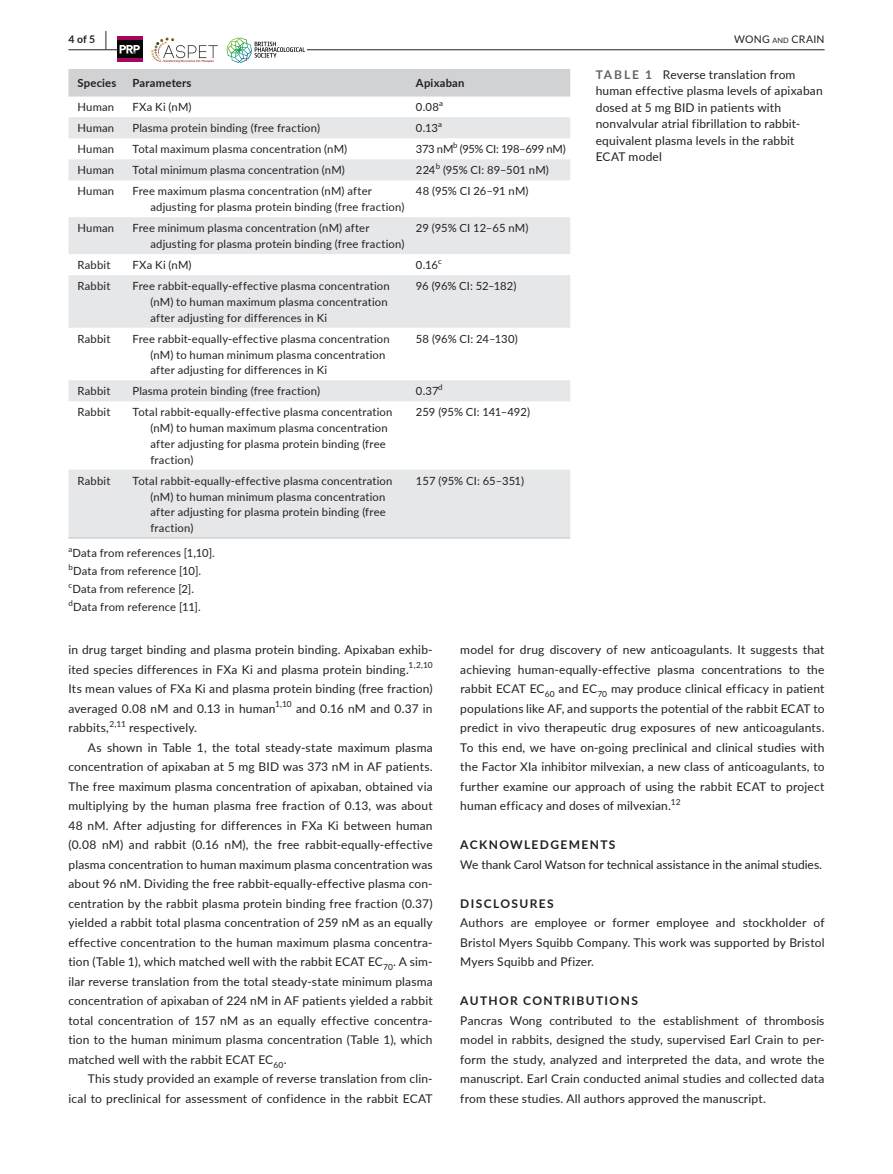
<style>
.page{position:relative;width:893px;height:1174px;background:#fff}
.page>*{position:absolute;margin:0;border:0;box-sizing:border-box;transform-origin:0 0}
.t1{font:12px/19.5px "Lato";letter-spacing:.015em;color:#231f20}
.t2{font:700 12px "Lato";letter-spacing:.115em;color:#231f20}
.t3{font:11.25px/15.8px "Lato";letter-spacing:.015em;color:#231f20}
.t4{font:11.25px "Lato";letter-spacing:-.01em;color:#231f20}
.t5{font:700 11.25px "Lato";letter-spacing:.02em;color:#231f20}
.t6{font:11.25px "Lato";letter-spacing:-.03em;color:#231f20}
.t7{font:10.5px "Lato";letter-spacing:.02em;color:#231f20}
.t8{font:700 10.5px "Lato";color:#231f20}
.t9{font:8.4px "Lato";color:#231f20}
.t10{font:7.8px "Lato";color:#231f20}
.s1{font-size:19.5px}
.s2{font-size:7.35px}
.s3{font-weight:700;color:#636366}
</style>
<div class="page">
<hr style="left:68px;top:49px;width:756px;height:1px;background:#231f20">
<div style="left:117px;top:36px;width:189px;height:27px;background:#fff"></div>
<div style="left:117px;top:37px;width:25px;height:25px;background:#070606"></div>
<hr style="left:117px;top:37px;width:25px;height:3px;background:#a60660">
<hr style="left:117px;top:59px;width:25px;height:3px;background:#a60660">
<svg style="left:120px;top:45px;width:20px;height:9px"></svg>
<svg style="left:151px;top:37px;width:67px;height:25px"></svg>
<svg style="left:227px;top:37px;width:78px;height:26px"></svg>
<div style="left:68px;top:69px;width:502px;height:28px;background:#d1d2d4"></div>
<svg style="left:68px;top:117px;width:502px;height:420px;fill:#e6e7e9"></svg>
<hr style="left:68px;top:537px;width:60px;height:2px;background:#d1d2d4">
<hr style="left:128px;top:537px;width:283px;height:2px;background:#d1d2d4">
<hr style="left:411px;top:537px;width:159px;height:2px;background:#d1d2d4">
<p class="t8" style="left:68px;top:31px;width:40px">4 of 5 <span class="s1">|</span></p>
<p class="t7" style="left:734px;top:31px;width:92px">WONG <span class="s2">an d</span> CRAIN</p>
<p class="t5" style="left:77px;top:75px;width:41px">Species</p>
<p class="t5" style="left:132px;top:75px;width:61px">Parameters</p>
<p class="t5" style="left:416px;top:75px;width:50px">Apixaban</p>
<p class="t3" style="left:77px;top:99px;width:38px">Human</p>
<p class="t3" style="left:132px;top:99px;width:61px">FXa Ki (nM)</p>
<p class="t3" style="left:416px;top:99px;width:25px">0.08</p>
<p class="t10" style="left:439px;top:98px;width:5px">a</p>
<p class="t3" style="left:77px;top:120px;width:38px">Human</p>
<p class="t3" style="left:132px;top:120px;width:189px">Plasma protein binding (free fraction)</p>
<p class="t3" style="left:416px;top:120px;width:24px">0.13</p>
<p class="t10" style="left:438px;top:119px;width:5px">a</p>
<p class="t3" style="left:77px;top:141px;width:38px">Human</p>
<p class="t3" style="left:132px;top:141px;width:216px">Total maximum plasma concentration (nM)</p>
<p class="t3" style="left:416px;top:141px;width:39px">373 nM</p>
<p class="t10" style="left:453px;top:140px;width:6px">b</p>
<p class="t6" style="left:460px;top:141px;width:107px">(95% CI: 198–699 nM)</p>
<p class="t3" style="left:77px;top:162px;width:38px">Human</p>
<p class="t3" style="left:132px;top:162px;width:214px">Total minimum plasma concentration (nM)</p>
<p class="t3" style="left:416px;top:162px;width:21px">224</p>
<p class="t10" style="left:436px;top:161px;width:6px">b</p>
<p class="t3" style="left:443px;top:162px;width:107px">(95% CI: 89–501 nM)</p>
<p class="t3" style="left:77px;top:183px;width:38px">Human</p>
<p class="t3" style="left:150px;top:183px;width:255px;text-indent:-18px">Free maximum plasma concentration (nM) after adjusting for plasma protein binding (free fraction)</p>
<p class="t3" style="left:416px;top:183px;width:114px">48 (95% CI 26–91 nM)</p>
<p class="t3" style="left:77px;top:220px;width:38px">Human</p>
<p class="t3" style="left:150px;top:220px;width:255px;text-indent:-18px">Free minimum plasma concentration (nM) after adjusting for plasma protein binding (free fraction)</p>
<p class="t3" style="left:416px;top:220px;width:114px">29 (95% CI 12–65 nM)</p>
<p class="t3" style="left:77px;top:257px;width:34px">Rabbit</p>
<p class="t3" style="left:132px;top:257px;width:61px">FXa Ki (nM)</p>
<p class="t3" style="left:416px;top:257px;width:24px">0.16</p>
<p class="t10" style="left:438px;top:256px;width:5px">c</p>
<p class="t3" style="left:77px;top:278px;width:34px">Rabbit</p>
<p class="t3" style="left:150px;top:278px;width:241px;text-indent:-18px">Free rabbit-equally-effective plasma concentration (nM) to human maximum plasma concentration after adjusting for differences in Ki</p>
<p class="t4" style="left:416px;top:278px;width:102px">96 (96% CI: 52–182)</p>
<p class="t3" style="left:77px;top:330px;width:34px">Rabbit</p>
<p class="t3" style="left:150px;top:330px;width:241px;text-indent:-18px">Free rabbit-equally-effective plasma concentration (nM) to human minimum plasma concentration after adjusting for differences in Ki</p>
<p class="t3" style="left:416px;top:330px;width:103px">58 (96% CI: 24–130)</p>
<p class="t3" style="left:77px;top:383px;width:34px">Rabbit</p>
<p class="t3" style="left:132px;top:383px;width:189px">Plasma protein binding (free fraction)</p>
<p class="t3" style="left:416px;top:383px;width:24px">0.37</p>
<p class="t10" style="left:438px;top:382px;width:6px">d</p>
<p class="t3" style="left:77px;top:404px;width:34px">Rabbit</p>
<p class="t3" style="left:150px;top:404px;width:243px;text-indent:-18px">Total rabbit-equally-effective plasma concentration (nM) to human maximum plasma concentration after adjusting for plasma protein binding (free fraction)</p>
<p class="t4" style="left:416px;top:404px;width:116px">259 (95% CI: 141–492)</p>
<p class="t3" style="left:77px;top:472px;width:34px">Rabbit</p>
<p class="t3" style="left:150px;top:472px;width:243px;text-indent:-18px">Total rabbit-equally-effective plasma concentration (nM) to human minimum plasma concentration after adjusting for plasma protein binding (free fraction)</p>
<p class="t3" style="left:416px;top:472px;width:110px">157 (95% CI: 65–351)</p>
<p class="t10" style="left:68px;top:543px;width:5px">a</p>
<p class="t3" style="left:73px;top:544px;width:144px">Data from references [1,10].</p>
<p class="t10" style="left:68px;top:561px;width:6px">b</p>
<p class="t3" style="left:73px;top:562px;width:130px">Data from reference [10].</p>
<p class="t10" style="left:68px;top:579px;width:5px">c</p>
<p class="t3" style="left:72px;top:580px;width:123px">Data from reference [2].</p>
<p class="t10" style="left:68px;top:597px;width:6px">d</p>
<p class="t3" style="left:73px;top:598px;width:129px">Data from reference [11].</p>
<p class="t1" style="left:596px;top:66px;width:228px;line-height:16.5px"><span class="s3">TABLE 1</span> Reverse translation from human effective plasma levels of apixaban dosed at 5 mg BID in patients with nonvalvular atrial fibrillation to rabbit&shy;equivalent plasma levels in the rabbit ECAT model</p>
<p class="t1" style="left:68px;top:639px;width:366px">in drug target binding and plasma protein binding. Apixaban exhib&shy;ited species differences in FXa Ki and plasma protein binding.</p>
<p class="t9" style="left:409px;top:659px;width:26px">1,2,10</p>
<p class="t1" style="left:68px;top:678px;width:366px">Its mean values of FXa Ki and plasma protein binding (free fraction) averaged 0.08 nM and 0.13 in human</p>
<p class="t9" style="left:275px;top:698px;width:18px">1,10</p>
<p class="t1" style="left:296px;top:698px;width:138px">and 0.16 nM and 0.37 in</p>
<p class="t1" style="left:68px;top:717px;width:42px">rabbits,</p>
<p class="t9" style="left:109px;top:718px;width:18px">2,11</p>
<p class="t1" style="left:129px;top:717px;width:69px">respectively.</p>
<p class="t1" style="left:88px;top:737px;width:346px">As shown in Table 1, the total steady-state maximum plasma</p>
<p class="t1" style="left:68px;top:756px;width:366px">concentration of apixaban at 5 mg BID was 373 nM in AF patients.</p>
<p class="t1" style="left:68px;top:776px;width:366px">The free maximum plasma concentration of apixaban, obtained via</p>
<p class="t1" style="left:68px;top:795px;width:366px">multiplying by the human plasma free fraction of 0.13, was about</p>
<p class="t1" style="left:68px;top:815px;width:366px">48 nM. After adjusting for differences in FXa Ki between human</p>
<p class="t1" style="left:68px;top:834px;width:366px">(0.08 nM) and rabbit (0.16 nM), the free rabbit-equally-effective</p>
<p class="t1" style="left:68px;top:854px;width:366px">plasma concentration to human maximum plasma concentration was</p>
<p class="t1" style="left:68px;top:873px;width:366px">about 96 nM. Dividing the free rabbit-equally-effective plasma con-</p>
<p class="t1" style="left:68px;top:893px;width:366px">centration by the rabbit plasma protein binding free fraction (0.37)</p>
<p class="t1" style="left:68px;top:912px;width:366px">yielded a rabbit total plasma concentration of 259 nM as an equally</p>
<p class="t1" style="left:68px;top:932px;width:366px">effective concentration to the human maximum plasma concentra-</p>
<p class="t1" style="left:68px;top:951px;width:366px">tion (Table 1), which matched well with the rabbit ECAT EC<sub>70</sub>. A sim-</p>
<p class="t1" style="left:68px;top:971px;width:366px">ilar reverse translation from the total steady-state minimum plasma</p>
<p class="t1" style="left:68px;top:990px;width:366px">concentration of apixaban of 224 nM in AF patients yielded a rabbit</p>
<p class="t1" style="left:68px;top:1010px;width:366px">total concentration of 157 nM as an equally effective concentra-</p>
<p class="t1" style="left:68px;top:1029px;width:366px">tion to the human minimum plasma concentration (Table 1), which</p>
<p class="t1" style="left:68px;top:1049px;width:220px">matched well with the rabbit ECAT EC<sub>60</sub>.</p>
<p class="t1" style="left:88px;top:1068px;width:346px">This study provided an example of reverse translation from clin-</p>
<p class="t1" style="left:68px;top:1088px;width:366px">ical to preclinical for assessment of confidence in the rabbit ECAT</p>
<p class="t1" style="left:460px;top:639px;width:366px;text-align:justify">model for drug discovery of new anticoagulants. It suggests that achieving human-equally-effective plasma concentrations to the rabbit ECAT EC<sub>60</sub> and EC<sub>70</sub> may produce clinical efficacy in patient populations like AF, and supports the potential of the rabbit ECAT to predict in vivo therapeutic drug exposures of new anticoagulants.<br>To this end, we have on-going preclinical and clinical studies with the Factor XIa inhibitor milvexian, a new class of anticoagulants, to further examine our approach of using the rabbit ECAT to project human efficacy and doses of milvexian.<sup>12</sup></p>
<p class="t2" style="left:460px;top:836px;width:157px">ACKNOWLEDGEMENTS</p>
<p class="t1" style="left:460px;top:854px;width:363px">We thank Carol Watson for technical assistance in the animal studies.</p>
<p class="t2" style="left:460px;top:894px;width:95px">DISCLOSURES</p>
<p class="t1" style="left:460px;top:912px;width:366px;text-align:justify">Authors are employee or former employee and stockholder of Bristol Myers Squibb Company. This work was supported by Bristol Myers Squibb and Pfizer.</p>
<p class="t2" style="left:460px;top:992px;width:179px">AUTHOR CONTRIBUTIONS</p>
<p class="t1" style="left:460px;top:1010px;width:366px;text-align:justify">Pancras Wong contributed to the establishment of thrombosis model in rabbits, designed the study, supervised Earl Crain to per&shy;form the study, analyzed and interpreted the data, and wrote the manuscript. Earl Crain conducted animal studies and collected data from these studies. All authors approved the manuscript.</p>
</div>
